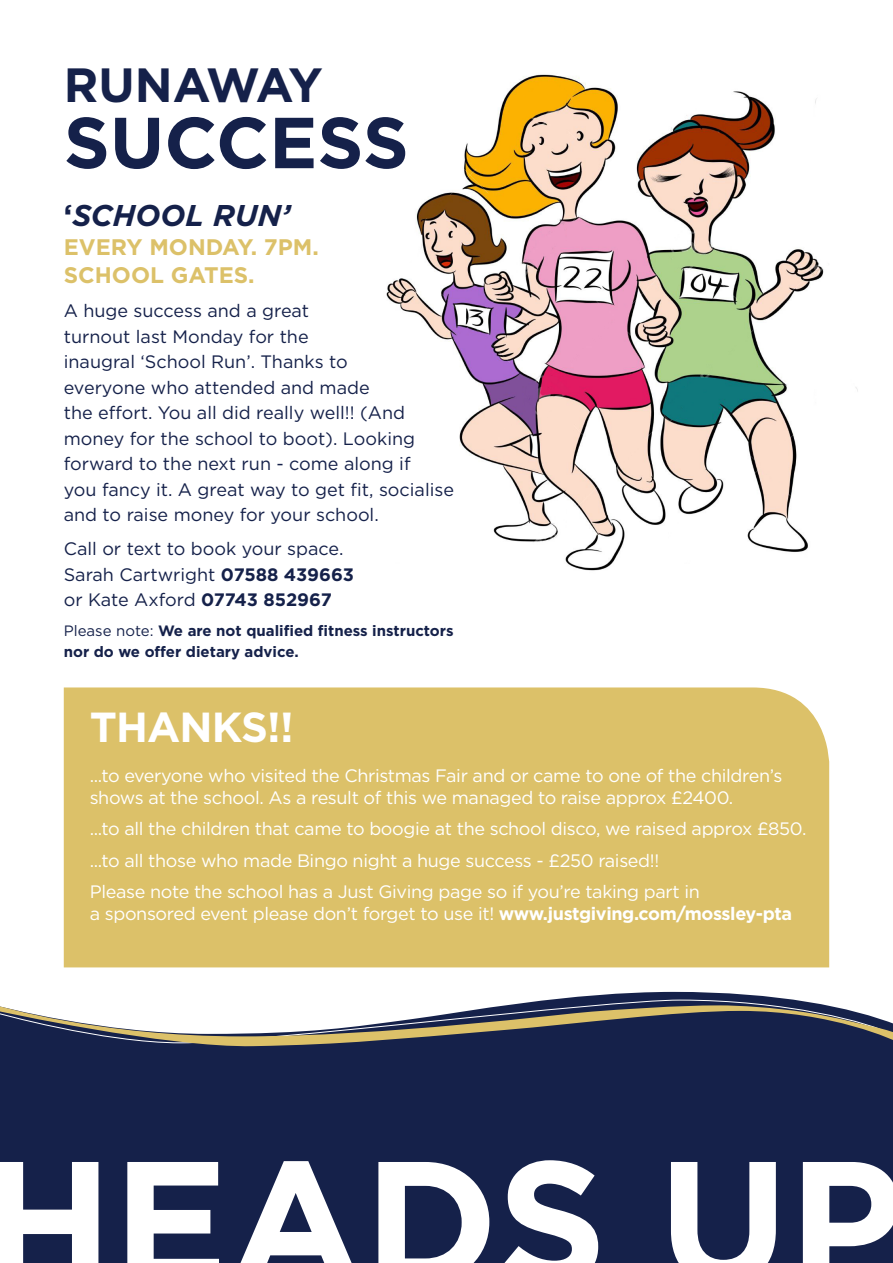
<style>
.page{position:relative;width:893px;height:1263px;background:#fff}
.page>*{position:absolute;margin:0;border:0;box-sizing:border-box;transform-origin:0 0}
.t1{font:700 72px "Gotham";color:#15214a}
.t2{font:700 48px "Gotham";letter-spacing:-.045em;color:#15214a}
.t3{font:700 42px "Gotham";letter-spacing:-.02em;color:#fff}
.t4{font:italic 700 30px "Gotham";color:#15214a}
.t5{font:700 22.5px/28.5px "Gotham";color:#dcc169}
.t6{font:18px/22.5px "Gotham";letter-spacing:-.02em;color:#fff}
.t7{font:18px/25.5px "Gotham";color:#15214a}
.t8{font:700 15px/21px "Gotham";color:#15214a}
.s1{font-style:normal}
.s2{font-weight:700}
.s3{font-weight:400}
</style>
<div class="page">
<div style="left:64px;top:687px;width:765px;height:280px;background:#dcc169"></div>
<img style="left:386px;top:74px;width:472px;height:497px">
<div style="left:0;top:992px;width:893px;height:271px;background:#15214a"></div>
<svg style="left:0;top:999px;width:893px;height:49px"></svg>
<svg style="left:0;top:1162px;width:98px;height:101px"></svg>
<svg style="left:127px;top:1162px;width:92px;height:101px"></svg>
<svg style="left:232px;top:1161px;width:128px;height:102px"></svg>
<svg style="left:378px;top:1162px;width:111px;height:101px"></svg>
<svg style="left:503px;top:1160px;width:95px;height:103px"></svg>
<svg style="left:671px;top:1162px;width:105px;height:101px"></svg>
<svg style="left:803px;top:1162px;width:90px;height:101px"></svg>
<p class="t2" style="left:64px;top:53px;width:261px">RUNAWAY</p>
<p class="t1" style="left:64px;top:95px;width:347px">SUCCESS</p>
<p class="t4" style="left:64px;top:195px;width:229px"><span class="s1">‘</span>SCHOOL RUN’</p>
<p class="t5" style="left:64px;top:232px;width:257px">EVERY MONDAY. 7PM.<br>SCHOOL GATES.</p>
<p class="t7" style="left:64px;top:297px;width:392px">A huge success and a great<br>turnout last Monday for the<br>inaugral ‘School Run’. Thanks to<br>everyone who attended and made<br>the effort. You all did really well!! (And money for the school to boot). Looking forward to the next run - come along if<br>you fancy it. A great way to get fit, socialise and to raise money for your school.</p>
<p class="t7" style="left:64px;top:535px;width:292px">Call or text to book your space.<br>Sarah Cartwright <span class="s2">07588 439663 </span>or Kate Axford <span class="s2">07743 852967</span></p>
<p class="t8" style="left:64px;top:620px;width:391px"><span class="s3">Please note:</span> We are not qualified fitness instructors nor do we offer dietary advice.</p>
<p class="t3" style="left:90px;top:700px;width:205px">THANKS!!</p>
<p class="t6" style="left:90px;top:764px;width:694px">...to everyone who visited the Christmas Fair and or came to one of the children’s shows at the school. As a result of this we managed to raise approx £2400.</p>
<p class="t6" style="left:90px;top:817px;width:718px">...to all the children that came to boogie at the school disco, we raised approx £850.</p>
<p class="t6" style="left:90px;top:848px;width:571px">...to all those who made Bingo night a huge success - £250 raised!!</p>
<p class="t6" style="left:90px;top:879px;width:704px">Please note the school has a Just Giving page so if you’re taking part in<br>a sponsored event please don’t forget to use it! <span class="s2">www.justgiving.com/mossley-pta</span></p>
</div>
